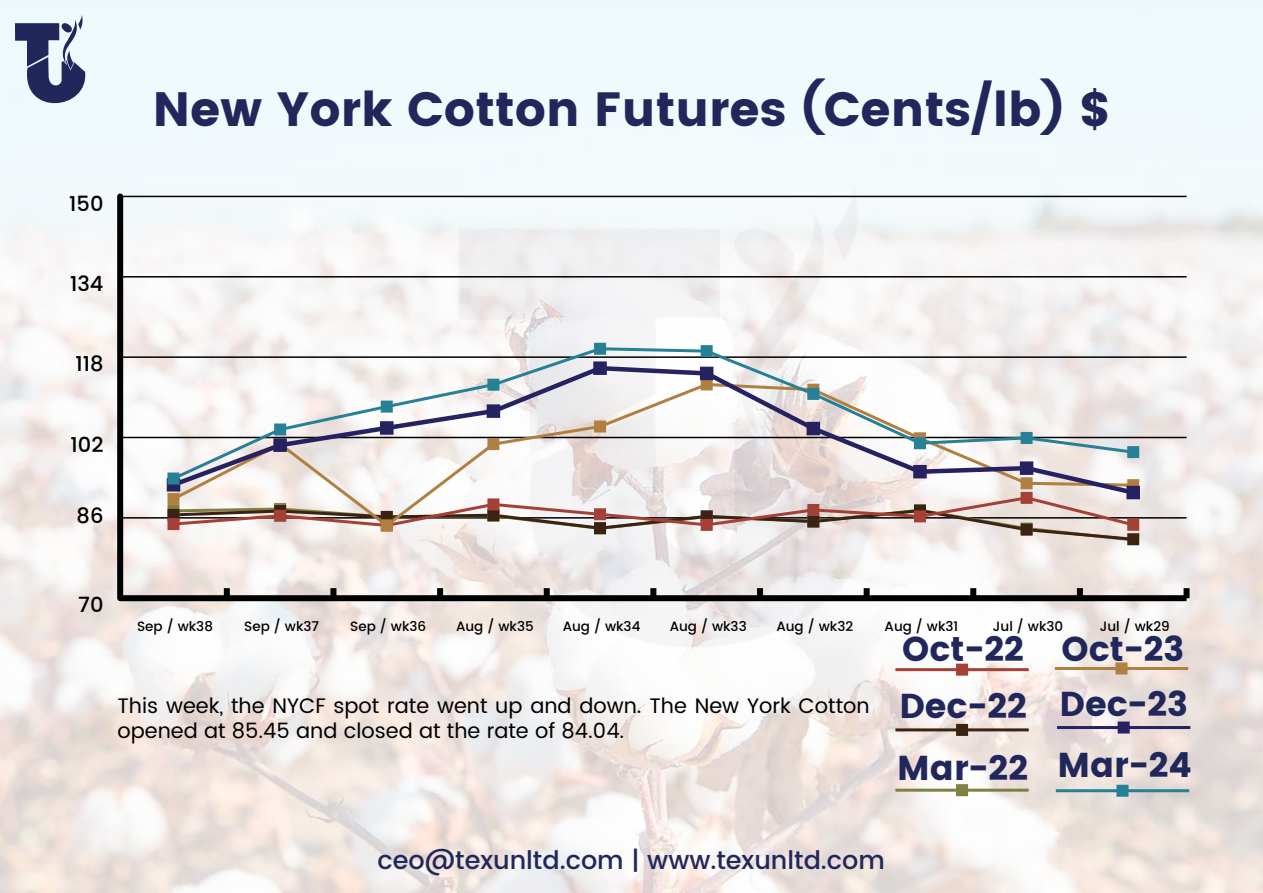
<style>
.page{position:relative;width:1263px;height:893px;background:#fff}
.page>*{position:absolute;margin:0;border:0;box-sizing:border-box;transform-origin:0 0}
.t1{font:700 48px "Poppins";color:#21275b}
.t2{font:700 34.5px "Poppins";color:#21275b}
.t3{font:500 25.5px "Poppins";color:#21275b}
.t4{font:21px/25.2px "Poppins";color:#000}
.t5{font:500 21px "Poppins";color:#000}
.t6{font:500 13.5px "Poppins";color:#000}
</style>
<div class="page">
<img style="left:0;top:0;width:1263px;height:893px">
<img style="left:391px;top:187px;width:531px;height:519px">
<svg style="left:15px;top:15px;width:74px;height:102px"></svg>
<div style="left:120px;top:595px;width:1066px;height:6px;background:#000"></div>
<div style="left:224px;top:588px;width:6px;height:10px;background:#000"></div>
<div style="left:330px;top:588px;width:6px;height:10px;background:#000"></div>
<div style="left:437px;top:588px;width:6px;height:10px;background:#000"></div>
<div style="left:544px;top:588px;width:6px;height:10px;background:#000"></div>
<div style="left:650px;top:588px;width:6px;height:10px;background:#000"></div>
<div style="left:757px;top:588px;width:6px;height:10px;background:#000"></div>
<div style="left:864px;top:588px;width:6px;height:10px;background:#000"></div>
<div style="left:970px;top:588px;width:6px;height:10px;background:#000"></div>
<div style="left:1077px;top:588px;width:6px;height:10px;background:#000"></div>
<div style="left:1183px;top:588px;width:6px;height:10px;background:#000"></div>
<div style="left:117px;top:196px;width:6px;height:402px;background:#000"></div>
<hr style="left:120px;top:517px;width:1066px;height:2px;background:#000">
<hr style="left:120px;top:437px;width:1066px;height:1px;background:#000">
<hr style="left:120px;top:356px;width:1066px;height:2px;background:#000">
<hr style="left:120px;top:276px;width:1066px;height:2px;background:#000">
<hr style="left:120px;top:196px;width:1066px;height:1px;background:#000">
<hr style="left:895px;top:668px;width:134px;height:3px;background:#a44036">
<hr style="left:895px;top:728px;width:134px;height:3px;background:#3b2314">
<hr style="left:895px;top:789px;width:134px;height:3px;background:#80803f">
<hr style="left:1055px;top:667px;width:133px;height:3px;background:#b08040">
<hr style="left:1057px;top:726px;width:133px;height:3px;background:#262261">
<hr style="left:1056px;top:789px;width:133px;height:3px;background:#268096">
<svg style="left:168px;top:345px;width:970px;height:198px"></svg>
<div style="left:956px;top:664px;width:12px;height:12px;background:#a44036;border:3px solid #a44036"></div>
<div style="left:167px;top:505px;width:12px;height:12px;background:#80803f;border:3px solid #80803f"></div>
<svg style="left:274px;top:503px;width:12px;height:2px"></svg>
<svg style="left:487px;top:521px;width:12px;height:1px"></svg>
<div style="left:914px;top:504px;width:12px;height:12px;background:#786d49"></div>
<svg style="left:1020px;top:523px;width:12px;height:1px"></svg>
<div style="left:956px;top:724px;width:12px;height:12px;background:#3b2314;border:3px solid #3b2314"></div>
<div style="left:167px;top:509px;width:12px;height:12px;background:#3b2314"></div>
<div style="left:274px;top:505px;width:12px;height:12px;background:#50281a;border:3px solid #3b2314"></div>
<div style="left:381px;top:511px;width:12px;height:12px;background:#3b2314"></div>
<div style="left:487px;top:509px;width:12px;height:12px;background:#3b2314;border:3px solid #3b2314"></div>
<div style="left:594px;top:522px;width:12px;height:12px;background:#3b2314"></div>
<div style="left:701px;top:510px;width:12px;height:12px;background:#3b2314;border:3px solid #3b2314"></div>
<div style="left:807px;top:516px;width:12px;height:12px;background:#3b2314;border:3px solid #3b2314"></div>
<div style="left:914px;top:505px;width:12px;height:12px;background:#3b2314"></div>
<div style="left:1020px;top:524px;width:12px;height:12px;background:#3b2314;border:3px solid #3b2314"></div>
<div style="left:1127px;top:533px;width:12px;height:12px;background:#3b2314;border:3px solid #3b2314"></div>
<div style="left:956px;top:784px;width:12px;height:12px;background:#80803f;border:3px solid #80803f"></div>
<div style="left:167px;top:518px;width:12px;height:12px;background:#a44036"></div>
<div style="left:274px;top:510px;width:12px;height:12px;background:#a44036;border:3px solid #a44036"></div>
<div style="left:487px;top:498px;width:12px;height:12px;background:#a44036;border:3px solid #a44036"></div>
<div style="left:594px;top:508px;width:12px;height:12px;background:#a44036"></div>
<div style="left:701px;top:519px;width:12px;height:12px;background:#a44036;border:3px solid #a44036"></div>
<div style="left:807px;top:504px;width:12px;height:12px;background:#a44036"></div>
<div style="left:914px;top:510px;width:12px;height:12px;background:#a44036"></div>
<div style="left:1020px;top:492px;width:12px;height:12px;background:#a44036;border:3px solid #a44036"></div>
<div style="left:1127px;top:519px;width:12px;height:12px;background:#a44036;border:3px solid #a44036"></div>
<div style="left:1115px;top:662px;width:12px;height:12px;background:#b08040;border:3px solid #b08040"></div>
<div style="left:167px;top:493px;width:12px;height:12px;background:#b08040;border:3px solid #b08040"></div>
<div style="left:381px;top:519px;width:12px;height:12px;background:#b08040;border:3px solid #b08040"></div>
<div style="left:487px;top:438px;width:12px;height:12px;background:#b08040"></div>
<div style="left:594px;top:421px;width:12px;height:12px;background:#b08040"></div>
<div style="left:701px;top:378px;width:12px;height:12px;background:#b08040;border:3px solid #b08040"></div>
<svg style="left:807px;top:384px;width:12px;height:4px"></svg>
<div style="left:914px;top:432px;width:12px;height:12px;background:#b08040;border:3px solid #b08040"></div>
<div style="left:1020px;top:477px;width:12px;height:12px;background:#b08040;border:3px solid #b08040"></div>
<svg style="left:1127px;top:479px;width:12px;height:7px"></svg>
<div style="left:1118px;top:721px;width:12px;height:12px;background:#262261;border:3px solid #262261"></div>
<svg style="left:167px;top:478px;width:13px;height:14px"></svg>
<div style="left:273px;top:438px;width:14px;height:14px;background:#262261;border:4px solid #262261"></div>
<div style="left:380px;top:421px;width:13px;height:14px;background:#262261;border:4px solid #262261"></div>
<div style="left:487px;top:404px;width:13px;height:14px;background:#262261;border:4px solid #262261"></div>
<div style="left:593px;top:361px;width:14px;height:14px;background:#262261;border:4px solid #262261"></div>
<div style="left:700px;top:367px;width:13px;height:13px;background:#262261"></div>
<div style="left:806px;top:422px;width:14px;height:13px;background:#262261"></div>
<div style="left:913px;top:465px;width:14px;height:13px;background:#262261;border:4px solid #262261"></div>
<div style="left:1020px;top:461px;width:13px;height:14px;background:#262261;border:4px solid #262261"></div>
<div style="left:1126px;top:486px;width:14px;height:13px;background:#262261"></div>
<div style="left:1116px;top:785px;width:12px;height:12px;background:#268096;border:3px solid #268096"></div>
<div style="left:167px;top:472px;width:12px;height:12px;background:#268096;border:3px solid #268096"></div>
<div style="left:274px;top:423px;width:12px;height:12px;background:#268096;border:3px solid #268096"></div>
<div style="left:381px;top:401px;width:12px;height:12px;background:#268096;border:3px solid #268096"></div>
<div style="left:487px;top:379px;width:12px;height:12px;background:#268096;border:3px solid #268096"></div>
<div style="left:594px;top:343px;width:12px;height:12px;background:#268096;border:3px solid #268096"></div>
<div style="left:701px;top:345px;width:12px;height:12px;background:#268096;border:3px solid #268096"></div>
<div style="left:807px;top:388px;width:12px;height:12px;background:#268096;border:3px solid #268096"></div>
<div style="left:914px;top:437px;width:12px;height:12px;background:#268096"></div>
<div style="left:1020px;top:432px;width:12px;height:12px;background:#268096"></div>
<div style="left:1127px;top:446px;width:12px;height:12px;background:#268096;border:3px solid #268096"></div>
<p class="t5" style="left:69px;top:188px;width:36px">150</p>
<p class="t5" style="left:70px;top:268px;width:35px">134</p>
<p class="t5" style="left:75px;top:348px;width:30px">118</p>
<p class="t5" style="left:71px;top:429px;width:34px">102</p>
<p class="t5" style="left:77px;top:500px;width:28px">86</p>
<h1 class="t1" style="left:153px;top:81px;width:958px">New York Cotton Futures (Cents/lb) $</h1>
<p class="t5" style="left:78px;top:589px;width:27px">70</p>
<p class="t6" style="left:137px;top:616px;width:77px">Sep / wk38</p>
<p class="t6" style="left:244px;top:616px;width:76px">Sep / wk37</p>
<p class="t6" style="left:350px;top:616px;width:77px">Sep / wk36</p>
<p class="t6" style="left:456px;top:616px;width:79px">Aug / wk35</p>
<p class="t6" style="left:563px;top:616px;width:79px">Aug / wk34</p>
<p class="t6" style="left:670px;top:616px;width:79px">Aug / wk33</p>
<p class="t6" style="left:776px;top:616px;width:78px">Aug / wk32</p>
<p class="t6" style="left:884px;top:616px;width:75px">Aug / wk31</p>
<p class="t6" style="left:993px;top:616px;width:72px">Jul / wk30</p>
<p class="t6" style="left:1100px;top:616px;width:71px">Jul / wk29</p>
<h2 class="t2" style="left:1061px;top:629px;width:124px">Oct-23</h2>
<h2 class="t2" style="left:902px;top:629px;width:123px">Oct-22</h2>
<p class="t4" style="left:118px;top:693px;width:753px">This week, the NYCF spot rate went up and down. The New York Cotton opened at 85.45 and closed at the rate of 84.04.</p>
<h2 class="t2" style="left:899px;top:686px;width:129px">Dec-22</h2>
<h2 class="t2" style="left:897px;top:748px;width:132px">Mar-22</h2>
<h2 class="t2" style="left:1059px;top:684px;width:130px">Dec-23</h2>
<h2 class="t2" style="left:1057px;top:745px;width:136px">Mar-24</h2>
<p class="t3" style="left:377px;top:841px;width:509px">ceo@texunltd.com | www.texunltd.com</p>
</div>
